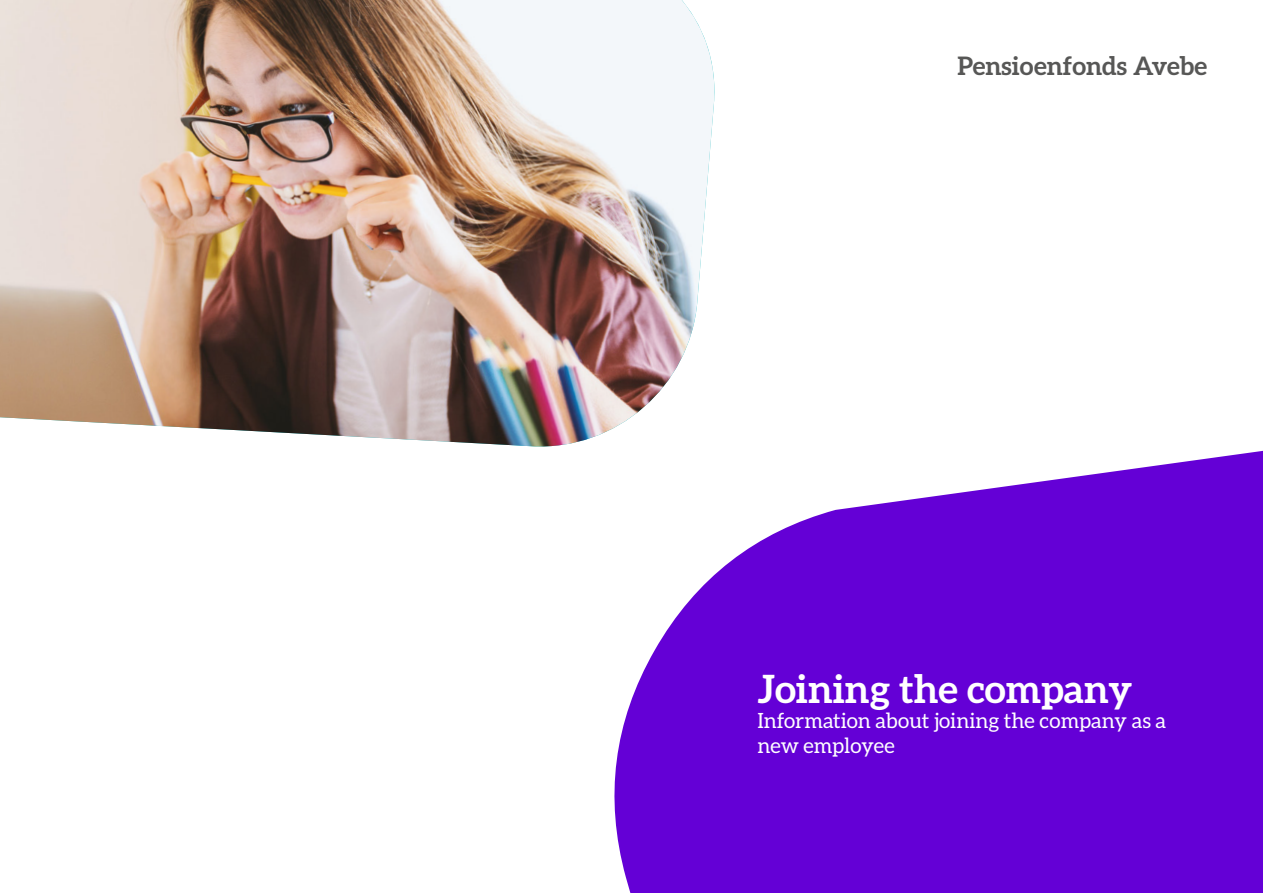
<style>
.page{position:relative;width:1263px;height:893px;background:#fff}
.page>*{position:absolute;margin:0;border:0;box-sizing:border-box;transform-origin:0 0}
.t1{font:700 39px "Aleo";color:#fff}
.t2{font:700 25.5px "Aleo";color:#575756}
.t3{font:21px/25.2px "Aleo";color:#fff}
</style>
<div class="page">
<svg style="left:614px;top:450px;width:649px;height:443px;background:#7b26dc"></svg>
<img style="left:0;top:0;width:717px;height:451px">
<p class="t2" style="left:957px;top:51px;width:251px">Pensioenfonds Avebe</p>
<h1 class="t1" style="left:757px;top:666px;width:376px">Joining the company</h1>
<p class="t3" style="left:757px;top:707px;width:410px">Information about joining the company as a new employee</p>
</div>
